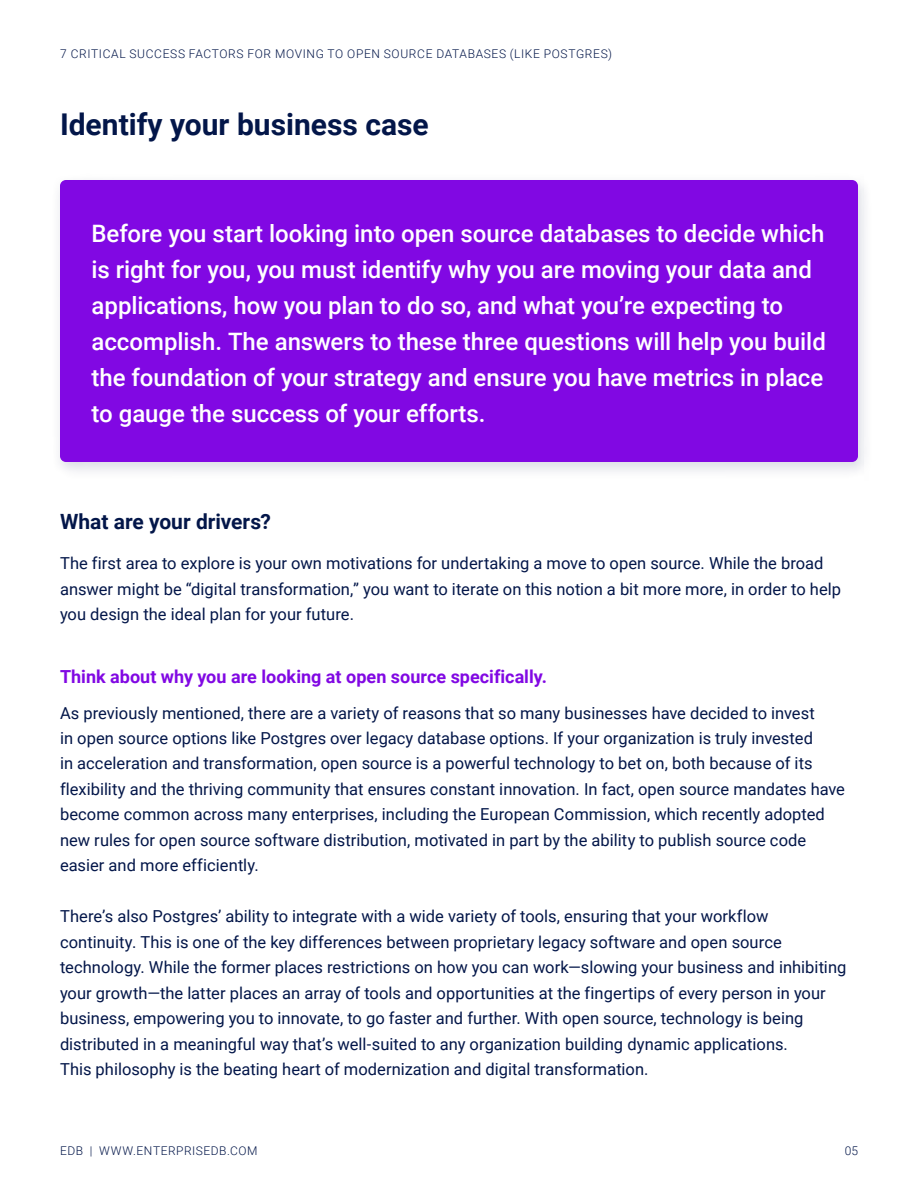
<style>
.page{position:relative;width:918px;height:1188px;background:#fff}
.page>*{position:absolute;margin:0;border:0;box-sizing:border-box;transform-origin:0 0}
.t1{font:700 30px "Roboto";color:#031649}
.t2{font:500 24px/36px "Roboto";color:#fff}
.t3{font:700 21px "Roboto";color:#031649}
.t4{font:700 18px "Roboto";color:#8108e3}
.t5{font:16.5px/25.5px "Roboto";color:#031649}
.t6{font:300 12px "Roboto";letter-spacing:.055em;color:#031649}
</style>
<div class="page">
<div style="left:50px;top:172px;width:824px;height:308px;background:#03154a;opacity:.15"></div>
<div style="left:60px;top:180px;width:798px;height:282px;background:#8108e3;border-radius:6px"></div>
<p class="t6" style="left:60px;top:45px;width:553px">7 CRITICAL SUCCESS FACTORS FOR MOVING TO OPEN SOURCE DATABASES (LIKE POSTGRES)</p>
<h1 class="t1" style="left:60px;top:104px;width:370px">Identify your business case</h1>
<p class="t2" style="left:92px;top:215px;width:736px">Before you start looking into open source databases to decide which is right for you, you must identify why you are moving your data and applications, how you plan to do so, and what you’re expecting to accomplish. The answers to these three questions will help you build the foundation of your strategy and ensure you have metrics in place to gauge the success of your efforts.</p>
<p class="t3" style="left:60px;top:507px;width:212px">What are your drivers?</p>
<p class="t5" style="left:60px;top:550px;width:783px">The first area to explore is your own motivations for undertaking a move to open source. While the broad answer might be “digital transformation,” you want to iterate on this notion a bit more more, in order to help you design the ideal plan for your future.</p>
<p class="t4" style="left:60px;top:663px;width:489px">Think about why you are looking at open source specifically.</p>
<p class="t5" style="left:60px;top:699px;width:787px">As previously mentioned, there are a variety of reasons that so many businesses have decided to invest<br>in open source options like Postgres over legacy database options. If your organization is truly invested<br>in acceleration and transformation, open source is a powerful technology to bet on, both because of its flexibility and the thriving community that ensures constant innovation. In fact, open source mandates have become common across many enterprises, including the European Commission, which recently adopted new rules for open source software distribution, motivated in part by the ability to publish source code easier and more efficiently.</p>
<p class="t5" style="left:60px;top:903px;width:788px">There’s also Postgres’ ability to integrate with a wide variety of tools, ensuring that your workflow continuity. This is one of the key differences between proprietary legacy software and open source technology. While the former places restrictions on how you can work—slowing your business and inhibiting your growth—the latter places an array of tools and opportunities at the fingertips of every person in your business, empowering you to innovate, to go faster and further. With open source, technology is being distributed in a meaningful way that’s well-suited to any organization building dynamic applications.<br>This philosophy is the beating heart of modernization and digital transformation.</p>
<p class="t6" style="left:60px;top:1142px;width:199px">EDB | WWW.ENTERPRISEDB.COM</p>
<p class="t6" style="left:845px;top:1142px;width:15px">05</p>
</div>
